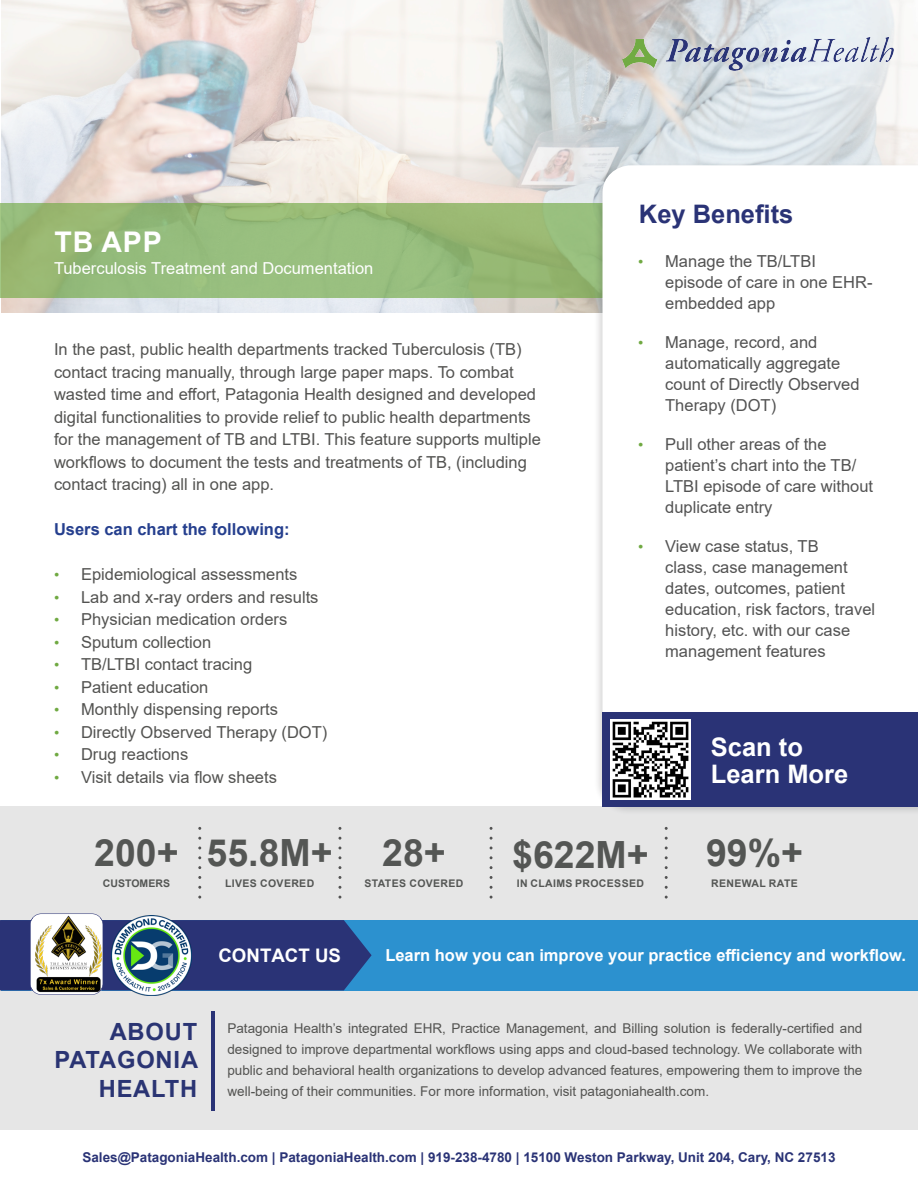
<style>
.page{position:relative;width:918px;height:1188px;background:#fff}
.page>*{position:absolute;margin:0;border:0;box-sizing:border-box;transform-origin:0 0}
.t1{font:700 37.5px "Arial";color:#545654}
.t2{font:700 28.5px "Arial";color:#fff}
.t3{font:700 25.5px "Arial";color:#fff}
.t4{font:700 25.5px "Arial";color:#2a3376}
.t5{font:700 23.7px "Arial";letter-spacing:.035em;color:#2a3473}
.t6{font:700 18.75px "Arial";color:#fff}
.t7{font:16.5px/22.5px "Arial";color:#535351}
.t8{font:16.5px/21px "Arial";color:#535353}
.t9{font:700 16.5px "Arial";color:#fff}
.t10{font:16.5px "Arial";color:#fff}
.t11{font:700 16.5px "Arial";color:#253f8e}
.t12{font:13.5px/21px "Arial";color:#535351;text-align:justify}
.t13{font:700 13.5px "Arial";color:#2a3376}
.t14{font:700 10.5px "Arial";letter-spacing:.035em;color:#545654}
.t15{font:700 10.5px "Arial";letter-spacing:.005em;color:#545654}
.s1{font-size:15px;color:#70a942}
</style>
<div class="page">
<svg style="left:1px;top:0;width:917px;height:312px"></svg>
<svg style="left:0;top:203px;width:593px;height:95px;background:#96ba78"></svg>
<div style="left:593px;top:163px;width:325px;height:652px;background:#231f20;opacity:.17"></div>
<svg style="left:603px;top:165px;width:315px;height:547px"></svg>
<div style="left:0;top:806px;width:918px;height:324px;background:#e6e6e6"></div>
<div style="left:603px;top:712px;width:315px;height:94px;background:#2a3376"></div>
<div style="left:1px;top:920px;width:917px;height:70px;background:#2c91cf"></div>
<svg style="left:0;top:914px;width:372px;height:81px"></svg>
<img style="left:610px;top:719px;width:81px;height:81px">
<img style="left:111px;top:915px;width:81px;height:81px">
<img style="left:30px;top:915px;width:77px;height:77px">
<img style="left:622px;top:38px;width:272px;height:32px">
<hr style="left:211px;top:1011px;width:4px;height:100px;background:#2a3376">
<p class="t2" style="left:55px;top:222px;width:109px">TB APP</p>
<p class="t10" style="left:54px;top:257px;width:321px">Tuberculosis Treatment and Documentation</p>
<p class="t7" style="left:54px;top:338px;width:488px">In the past, public health departments tracked Tuberculosis (TB) contact tracing manually, through large paper maps. To combat wasted time and effort, Patagonia Health designed and developed digital functionalities to provide relief to public health departments for the management of TB and LTBI. This feature supports multiple workflows to document the tests and treatments of TB, (including contact tracing) all in one app.</p>
<p class="t11" style="left:54px;top:518px;width:237px">Users can chart the following:</p>
<p class="t7" style="left:54px;top:563px;width:245px"><span class="s1">•</span> Epidemiological assessments</p>
<p class="t7" style="left:54px;top:586px;width:266px"><span class="s1">•</span> Lab and x-ray orders and results</p>
<p class="t7" style="left:54px;top:608px;width:235px"><span class="s1">•</span> Physician medication orders</p>
<p class="t7" style="left:54px;top:631px;width:159px"><span class="s1">•</span> Sputum collection</p>
<p class="t7" style="left:54px;top:653px;width:200px"><span class="s1">•</span> TB/LTBI contact tracing</p>
<p class="t7" style="left:54px;top:676px;width:156px"><span class="s1">•</span> Patient education</p>
<p class="t7" style="left:54px;top:698px;width:226px"><span class="s1">•</span> Monthly dispensing reports</p>
<p class="t7" style="left:54px;top:721px;width:275px"><span class="s1">•</span> Directly Observed Therapy (DOT)</p>
<p class="t7" style="left:54px;top:743px;width:136px"><span class="s1">•</span> Drug reactions</p>
<p class="t7" style="left:54px;top:766px;width:224px"><span class="s1">•</span> Visit details via flow sheets</p>
<p class="t4" style="left:639px;top:196px;width:156px">Key Benefits</p>
<p class="t8" style="left:665px;top:251px;width:209px;text-indent:-27px"><span class="s1">•</span> Manage the TB/LTBI episode of care in one EHR&shy;embedded app</p>
<p class="t8" style="left:665px;top:332px;width:196px;text-indent:-27px"><span class="s1">•</span> Manage, record, and automatically aggregate count of Directly Observed<br>Therapy (DOT)</p>
<p class="t8" style="left:665px;top:434px;width:209px;text-indent:-27px"><span class="s1">•</span> Pull other areas of the patient’s chart into the TB/<br>LTBI episode of care without duplicate entry</p>
<p class="t8" style="left:665px;top:536px;width:211px;text-indent:-27px"><span class="s1">•</span> View case status, TB<br>class, case management dates, outcomes, patient education, risk factors, travel history, etc. with our case management features</p>
<p class="t3" style="left:711px;top:729px;width:94px">Scan to</p>
<p class="t3" style="left:711px;top:756px;width:139px">Learn More</p>
<p class="t1" style="left:94px;top:826px;width:86px">200+</p>
<p class="t1" style="left:207px;top:826px;width:128px">55.8M+</p>
<p class="t1" style="left:382px;top:826px;width:65px">28+</p>
<p class="t1" style="left:512px;top:828px;width:138px">$622M+</p>
<p class="t1" style="left:706px;top:826px;width:98px">99%+</p>
<p class="t15" style="left:103px;top:876px;width:69px">CUSTOMERS</p>
<p class="t14" style="left:225px;top:876px;width:91px">LIVES COVERED</p>
<p class="t14" style="left:364px;top:876px;width:101px">STATES COVERED</p>
<p class="t14" style="left:517px;top:876px;width:129px">IN CLAIMS PROCESSED</p>
<p class="t14" style="left:711px;top:876px;width:88px">RENEWAL RATE</p>
<p class="t6" style="left:218px;top:943px;width:124px">CONTACT US</p>
<p class="t9" style="left:385px;top:943px;width:522px">Learn how you can improve your practice efficiency and workflow.</p>
<p class="t5" style="left:110px;top:1015px;width:89px">ABOUT</p>
<p class="t5" style="left:55px;top:1043px;width:145px">PATAGONIA</p>
<p class="t5" style="left:99px;top:1072px;width:100px">HEALTH</p>
<p class="t12" style="left:227px;top:1017px;width:637px">Patagonia Health’s integrated EHR, Practice Management, and Billing solution is federally-certified and designed to improve departmental workflows using apps and cloud-based technology. We collaborate with public and behavioral health organizations to develop advanced features, empowering them to improve the well-being of their communities. For more information, visit patagoniahealth.com.</p>
<p class="t13" style="left:82px;top:1147px;width:755px">Sales@PatagoniaHealth.com | PatagoniaHealth.com | 919-238-4780 | 15100 Weston Parkway, Unit 204, Cary, NC 27513</p>
</div>
